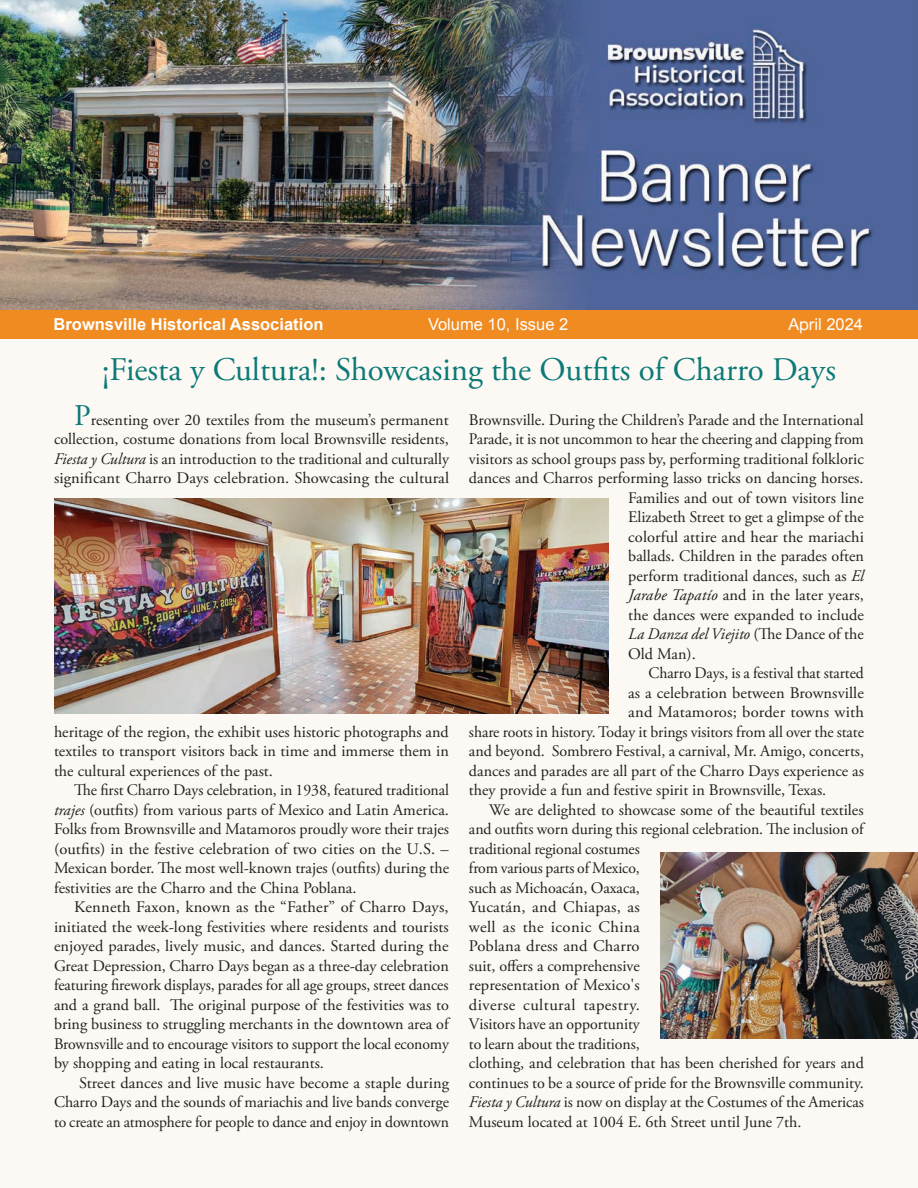
<style>
.page{position:relative;width:918px;height:1188px;background:#fff}
.page>*{position:absolute;margin:0;border:0;box-sizing:border-box;transform-origin:0 0}
.t1{font:33px "Adobe Garamond Pro";color:#0c7a77}
.t2{font:700 16.5px "Arial";color:#fff}
.t3{font:16.5px "Arial";color:#fff}
.t4{font:16.5px "Helvetica Neue";color:#fff}
.t5{font:16.2px/19.5px "Adobe Garamond Pro";color:#231f20;text-align:justify}
.t6{font:italic 16.2px "Adobe Garamond Pro";color:#231f20}
.t7{font:16.2px "Adobe Garamond Pro";letter-spacing:.025em;color:#231f20}
.t8{font:16.2px "Adobe Garamond Pro";letter-spacing:.02em;color:#231f20}
.s1{font-family:"Arial"}
.s2{font-size:30px;color:#0c7a77}
.s3{font-style:italic}
.s4{font-style:normal}
</style>
<div class="page">
<div style="left:0;top:339px;width:918px;height:849px;background:#fcf9f4"></div>
<img style="left:0;top:0;width:918px;height:310px">
<div style="left:0;top:310px;width:918px;height:29px;background:#f08b21"></div>
<img style="left:54px;top:499px;width:554px;height:214px">
<img style="left:660px;top:852px;width:258px;height:187px">
<p class="t2" style="left:54px;top:313px;width:271px">Brownsville Historical Association</p>
<p class="t3" style="left:428px;top:313px;width:142px">Volume 10, Issue 2</p>
<p class="t4" style="left:789px;top:312px;width:76px">April <span class="s1">2024</span></p>
<h1 class="t1" style="left:102px;top:350px;width:735px">¡Fiesta y Cultura!: Showcasing the Outfits of Charro Days</h1>
<p class="t5" style="left:54px;top:411px;width:397px;text-indent:20px"><span class="s2">P</span>resenting over 20 textiles from the museum’s permanent collection, costume donations from local Brownsville residents, <span class="s3">Fiesta y Cultura</span> is an introduction to the traditional and culturally significant Charro Days celebration. Showcasing the cultural</p>
<p class="t5" style="left:469px;top:411px;width:396px">Brownsville. During the Children’s Parade and the International</p>
<p class="t5" style="left:469px;top:430px;width:396px">Parade, it is not uncommon to hear the cheering and clapping from</p>
<p class="t5" style="left:469px;top:450px;width:396px">visitors as school groups pass by, performing traditional folkloric</p>
<p class="t5" style="left:469px;top:469px;width:396px">dances and Charros performing lasso tricks on dancing horses.</p>
<p class="t5" style="left:628px;top:489px;width:237px">Families and out of town visitors line</p>
<p class="t5" style="left:628px;top:508px;width:237px">Elizabeth Street to get a glimpse of the</p>
<p class="t5" style="left:628px;top:528px;width:237px">colorful attire and hear the mariachi</p>
<p class="t5" style="left:628px;top:547px;width:237px">ballads. Children in the parades often</p>
<p class="t5" style="left:628px;top:567px;width:237px">perform traditional dances, such as <span class="s3">El</span></p>
<p class="t5" style="left:628px;top:586px;width:237px"><span class="s3">Jarabe Tapatío</span> and in the later years,</p>
<p class="t5" style="left:628px;top:606px;width:237px">the dances were expanded to include</p>
<p class="t6" style="left:628px;top:624px;width:237px">La Danza del Viejito <span class="s4">(The Dance of the</span></p>
<p class="t5" style="left:628px;top:645px;width:69px">Old Man).</p>
<p class="t5" style="left:649px;top:664px;width:217px">Charro Days, is a festival that started</p>
<p class="t5" style="left:628px;top:684px;width:237px">as a celebration between Brownsville</p>
<p class="t5" style="left:628px;top:703px;width:237px">and Matamoros; border towns with</p>
<p class="t5" style="left:469px;top:723px;width:396px">share roots in history. Today it brings visitors from all over the state</p>
<p class="t5" style="left:469px;top:742px;width:397px">and beyond. Sombrero Festival, a carnival, Mr. Amigo, concerts,</p>
<p class="t5" style="left:469px;top:762px;width:396px">dances and parades are all part of the Charro Days experience as</p>
<p class="t5" style="left:469px;top:781px;width:359px">they provide a fun and festive spirit in Brownsville, Texas.</p>
<p class="t5" style="left:489px;top:801px;width:376px">We are delighted to showcase some of the beautiful textiles</p>
<p class="t5" style="left:469px;top:820px;width:396px">and outfits worn during this regional celebration. The inclusion of</p>
<p class="t5" style="left:469px;top:840px;width:172px">traditional regional costumes</p>
<p class="t5" style="left:469px;top:859px;width:172px">from various parts of Mexico,</p>
<p class="t5" style="left:469px;top:879px;width:172px">such as Michoacán, Oaxaca,</p>
<p class="t5" style="left:469px;top:898px;width:172px">Yucatán, and Chiapas, as</p>
<p class="t8" style="left:469px;top:917px;width:172px">well as the iconic China</p>
<p class="t5" style="left:469px;top:937px;width:172px">Poblana dress and Charro</p>
<p class="t5" style="left:469px;top:957px;width:172px">suit, offers a comprehensive</p>
<p class="t5" style="left:469px;top:976px;width:172px">representation of Mexico's</p>
<p class="t7" style="left:469px;top:995px;width:172px">diverse cultural tapestry.</p>
<p class="t5" style="left:469px;top:1015px;width:172px">Visitors have an opportunity</p>
<p class="t5" style="left:469px;top:1035px;width:172px">to learn about the traditions,</p>
<p class="t5" style="left:469px;top:1054px;width:396px">clothing, and celebration that has been cherished for years and</p>
<p class="t5" style="left:469px;top:1074px;width:396px">continues to be a source of pride for the Brownsville community.</p>
<p class="t5" style="left:469px;top:1093px;width:397px"><span class="s3">Fiesta y Cultura</span> is now on display at the Costumes of the Americas</p>
<p class="t5" style="left:469px;top:1113px;width:334px">Museum located at 1004 E. 6th Street until June 7th.</p>
<p class="t5" style="left:54px;top:723px;width:396px">heritage of the region, the exhibit uses historic photographs and textiles to transport visitors back in time and immerse them in the cultural experiences of the past.</p>
<p class="t5" style="left:54px;top:781px;width:397px;text-indent:20px">The first Charro Days celebration, in 1938, featured traditional <span class="s3">trajes</span> (outfits) from various parts of Mexico and Latin America.<br>Folks from Brownsville and Matamoros proudly wore their trajes (outfits) in the festive celebration of two cities on the U.S. – Mexican border. The most well-known trajes (outfits) during the festivities are the Charro and the China Poblana.</p>
<p class="t5" style="left:54px;top:898px;width:397px;text-indent:20px">Kenneth Faxon, known as the “Father” of Charro Days, initiated the week-long festivities where residents and tourists enjoyed parades, lively music, and dances. Started during the Great Depression, Charro Days began as a three-day celebration featuring firework displays, parades for all age groups, street dances and a grand ball. The original purpose of the festivities was to bring business to struggling merchants in the downtown area of Brownsville and to encourage visitors to support the local economy by shopping and eating in local restaurants.</p>
<p class="t5" style="left:54px;top:1074px;width:397px;text-indent:25px">Street dances and live music have become a staple during Charro Days and the sounds of mariachis and live bands converge to create an atmosphere for people to dance and enjoy in downtown</p>
</div>
